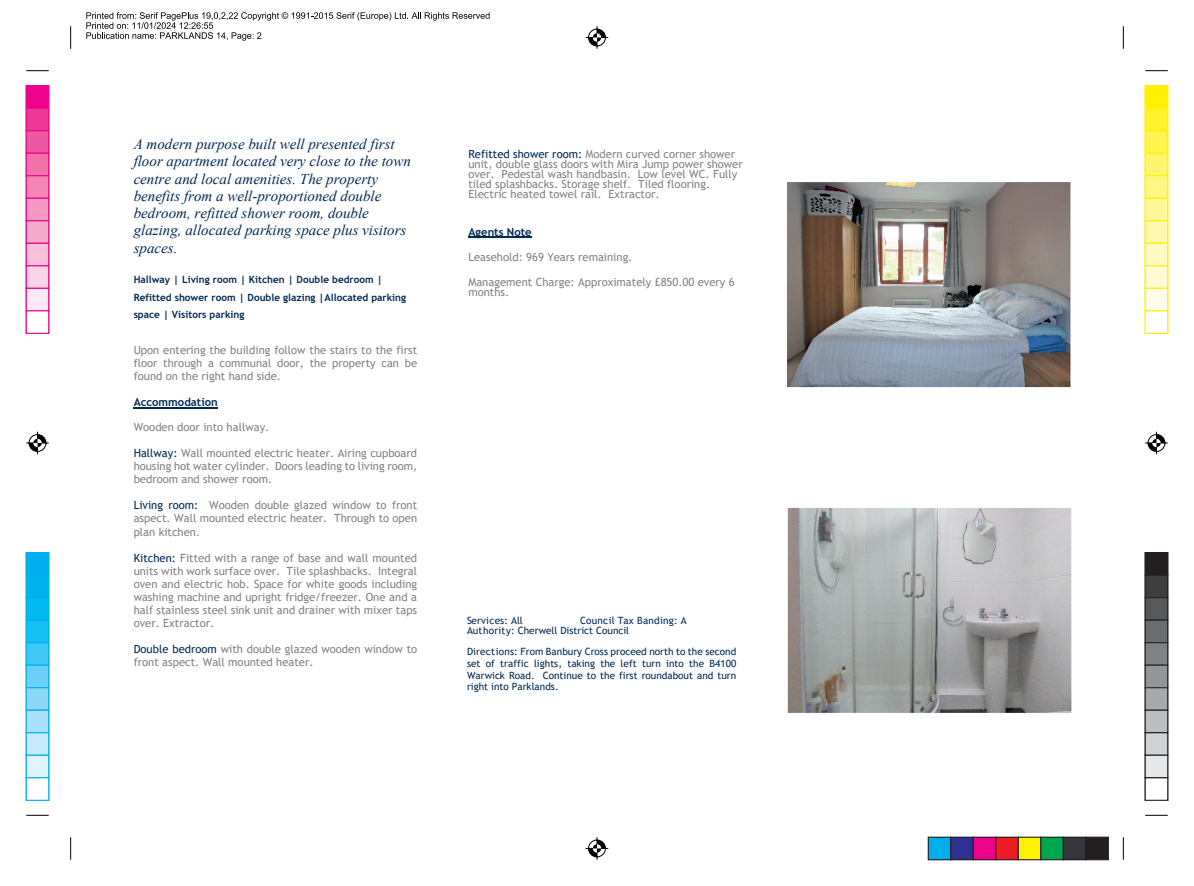
<style>
.page{position:relative;width:1194px;height:886px;background:#fff}
.page>*{position:absolute;margin:0;border:0;box-sizing:border-box;transform-origin:0 0}
.t1{font:italic 15px/17.2px "Times New Roman";color:#002953}
.t2{font:11.25px/13px "Trebuchet MS";color:#808285;text-align:justify}
.t3{font:700 11.25px "Trebuchet MS";color:#002953}
.t4{font:10px/11.6px "Trebuchet MS";color:#002953}
.t5{font:700 10px/17.4px "Trebuchet MS";color:#002953}
.s1{color:#002953}
</style>
<div class="page">
<hr style="left:134px;top:407px;width:84px;height:1px;background:#002953">
<hr style="left:468px;top:236px;width:64px;height:2px;background:#002953">
<img style="left:787px;top:182px;width:283px;height:205px">
<img style="left:788px;top:508px;width:283px;height:204px">
<svg style="left:26px;top:70px;width:23px;height:1px"></svg>
<svg style="left:26px;top:814px;width:23px;height:1px"></svg>
<svg style="left:1145px;top:70px;width:22px;height:1px"></svg>
<svg style="left:1145px;top:814px;width:22px;height:1px"></svg>
<svg style="left:1123px;top:26px;width:1px;height:23px"></svg>
<svg style="left:70px;top:26px;width:1px;height:23px"></svg>
<svg style="left:70px;top:837px;width:1px;height:22px"></svg>
<svg style="left:1123px;top:837px;width:1px;height:22px"></svg>
<svg style="left:586px;top:26px;width:22px;height:23px"></svg>
<svg style="left:1145px;top:431px;width:22px;height:23px"></svg>
<svg style="left:586px;top:837px;width:22px;height:22px"></svg>
<svg style="left:26px;top:431px;width:23px;height:23px"></svg>
<svg style="left:86px;top:12px;width:403px;height:29px"></svg>
<div style="left:26px;top:552px;width:23px;height:23px;background:#00aeef"></div>
<div style="left:26px;top:574px;width:23px;height:24px;background:#00b3ef"></div>
<div style="left:26px;top:597px;width:23px;height:23px;background:#00baf1;border:1px solid #00aeef"></div>
<div style="left:26px;top:619px;width:23px;height:24px;background:#15c0f2;border:1px solid #00aeef"></div>
<div style="left:26px;top:642px;width:23px;height:23px;background:#40c7f4;border:1px solid #00aeef"></div>
<div style="left:26px;top:664px;width:23px;height:24px;background:#6bcff6;border:1px solid #00aeef"></div>
<div style="left:26px;top:687px;width:23px;height:23px;background:#8dd7f7;border:1px solid #00aeef"></div>
<div style="left:26px;top:709px;width:23px;height:24px;background:#aae0f9;border:1px solid #00aeef"></div>
<div style="left:26px;top:732px;width:23px;height:23px;background:#c6eafa;border:1px solid #00aeef"></div>
<div style="left:26px;top:754px;width:23px;height:24px;background:#e1f4fc;border:1px solid #00aeef"></div>
<div style="left:26px;top:777px;width:23px;height:23px;background:#fff;border:1px solid #00aeef"></div>
<div style="left:26px;top:85px;width:23px;height:24px;background:#ed028c"></div>
<div style="left:26px;top:108px;width:23px;height:23px;background:#ed3896;border:1px solid #ed028c"></div>
<div style="left:26px;top:130px;width:23px;height:24px;background:#ef59a1;border:1px solid #ed028c"></div>
<div style="left:26px;top:153px;width:23px;height:23px;background:#f171ab;border:1px solid #ed028c"></div>
<div style="left:26px;top:175px;width:23px;height:24px;background:#f287b6;border:1px solid #ed028c"></div>
<div style="left:26px;top:198px;width:23px;height:23px;background:#f499c2;border:1px solid #ed028c"></div>
<div style="left:26px;top:220px;width:23px;height:24px;background:#f5adce;border:1px solid #ed028c"></div>
<div style="left:26px;top:243px;width:23px;height:23px;background:#f7c1d9;border:1px solid #ed028c"></div>
<div style="left:26px;top:265px;width:23px;height:24px;background:#fad5e5;border:1px solid #ed028c"></div>
<div style="left:26px;top:288px;width:23px;height:23px;background:#fce9f1;border:1px solid #ed028c"></div>
<div style="left:26px;top:310px;width:23px;height:24px;background:#fff;border:1px solid #ed028c"></div>
<div style="left:1144px;top:85px;width:24px;height:24px;background:#fff101;border:1px solid #fff101"></div>
<div style="left:1144px;top:108px;width:24px;height:23px;background:#fff229;border:1px solid #fff101"></div>
<div style="left:1144px;top:130px;width:24px;height:24px;background:#fff34f;border:1px solid #fff101"></div>
<div style="left:1144px;top:153px;width:24px;height:23px;background:#fff46d;border:1px solid #fff101"></div>
<div style="left:1144px;top:175px;width:24px;height:24px;background:#fff685;border:1px solid #fff101"></div>
<div style="left:1144px;top:198px;width:24px;height:23px;background:#fff79a;border:1px solid #fff101"></div>
<div style="left:1144px;top:220px;width:24px;height:24px;background:#fff8ae;border:1px solid #fff101"></div>
<div style="left:1144px;top:243px;width:24px;height:23px;background:#fffac1;border:1px solid #fff101"></div>
<div style="left:1144px;top:265px;width:24px;height:24px;background:#fffbd6;border:1px solid #fff101"></div>
<div style="left:1144px;top:288px;width:24px;height:23px;background:#fffde9;border:1px solid #fff101"></div>
<div style="left:1144px;top:310px;width:24px;height:24px;background:#fff;border:1px solid #fff101"></div>
<div style="left:1144px;top:552px;width:24px;height:23px;background:#231f20;border:1px solid #231f20"></div>
<div style="left:1145px;top:575px;width:22px;height:22px;background:#3e3e3f"></div>
<div style="left:1144px;top:574px;width:24px;height:24px;border:1px solid #231f20"></div>
<div style="left:1145px;top:597px;width:22px;height:23px;background:#57585a"></div>
<div style="left:1144px;top:597px;width:24px;height:23px;border:1px solid #231f20"></div>
<div style="left:1145px;top:620px;width:22px;height:22px;background:#6c6d70"></div>
<div style="left:1144px;top:619px;width:24px;height:24px;border:1px solid #231f20"></div>
<div style="left:1145px;top:642px;width:22px;height:23px;background:#808285"></div>
<div style="left:1144px;top:642px;width:24px;height:23px;border:1px solid #231f20"></div>
<div style="left:1145px;top:665px;width:22px;height:22px;background:#939598"></div>
<div style="left:1144px;top:664px;width:24px;height:24px;border:1px solid #231f20"></div>
<div style="left:1145px;top:687px;width:22px;height:23px;background:#a8a9ad"></div>
<div style="left:1144px;top:687px;width:24px;height:23px;border:1px solid #231f20"></div>
<div style="left:1145px;top:710px;width:22px;height:22px;background:#bcbdc0"></div>
<div style="left:1144px;top:709px;width:24px;height:24px;border:1px solid #231f20"></div>
<div style="left:1145px;top:732px;width:22px;height:23px;background:#d1d2d4"></div>
<div style="left:1144px;top:732px;width:24px;height:23px;border:1px solid #231f20"></div>
<div style="left:1145px;top:755px;width:22px;height:22px;background:#e6e7e9"></div>
<div style="left:1144px;top:754px;width:24px;height:24px;border:1px solid #231f20"></div>
<div style="left:1144px;top:777px;width:24px;height:23px;border:1px solid #231f20"></div>
<div style="left:928px;top:837px;width:22px;height:22px;background:#00aeef"></div>
<div style="left:927px;top:836px;width:24px;height:24px;border:1px solid #231f20"></div>
<div style="left:950px;top:837px;width:23px;height:22px;background:#2e3092"></div>
<div style="left:950px;top:836px;width:24px;height:24px;border:1px solid #231f20"></div>
<div style="left:973px;top:837px;width:22px;height:22px;background:#ed028c"></div>
<div style="left:972px;top:836px;width:24px;height:24px;border:1px solid #231f20"></div>
<div style="left:995px;top:837px;width:23px;height:22px;background:#ee1d23"></div>
<div style="left:995px;top:836px;width:24px;height:24px;border:1px solid #231f20"></div>
<div style="left:1018px;top:837px;width:22px;height:22px;background:#fff101"></div>
<div style="left:1017px;top:836px;width:24px;height:24px;border:1px solid #231f20"></div>
<div style="left:1040px;top:837px;width:23px;height:22px;background:#00a54f"></div>
<div style="left:1040px;top:836px;width:24px;height:24px;border:1px solid #231f20"></div>
<div style="left:1063px;top:837px;width:22px;height:22px;background:#363539"></div>
<div style="left:1062px;top:836px;width:24px;height:24px;border:1px solid #231f20"></div>
<div style="left:1085px;top:836px;width:24px;height:24px;background:#231f20;border:1px solid #231f20"></div>
<p class="t1" style="left:134px;top:137px;width:279px">A modern purpose built well presented first floor apartment located very close to the town centre and local amenities. The property benefits from a well-proportioned double bedroom, refitted shower room, double glazing, allocated parking space plus visitors spaces.</p>
<p class="t5" style="left:134px;top:272px;width:274px">Hallway | Living room | Kitchen | Double bedroom |<br>Refitted shower room | Double glazing |Allocated parking space | Visitors parking</p>
<p class="t2" style="left:134px;top:344px;width:285px">Upon entering the building follow the stairs to the first floor through a communal door, the property can be found on the right hand side.</p>
<p class="t3" style="left:134px;top:398px;width:86px">Accommodation</p>
<p class="t2" style="left:134px;top:421px;width:137px">Wooden door into hallway.</p>
<p class="t2" style="left:134px;top:447px;width:285px"><span class="s1">Hallway:</span> Wall mounted electric heater. Airing cupboard housing hot water cylinder. Doors leading to living room, bedroom and shower room.</p>
<p class="t2" style="left:134px;top:500px;width:285px"><span class="s1">Living room:</span> Wooden double glazed window to front aspect. Wall mounted electric heater. Through to open plan kitchen.</p>
<p class="t2" style="left:134px;top:552px;width:285px"><span class="s1">Kitchen:</span> Fitted with a range of base and wall mounted units with work surface over. Tile splashbacks. Integral oven and electric hob. Space for white goods including washing machine and upright fridge/freezer. One and a half stainless steel sink unit and drainer with mixer taps over. Extractor.</p>
<p class="t2" style="left:134px;top:643px;width:285px"><span class="s1">Double bedroom</span> with double glazed wooden window to front aspect. Wall mounted heater.</p>
<p class="t2" style="left:468px;top:150px;width:276px;line-height:10px;text-align:left"><span class="s1">Refitted shower room:</span> Modern curved corner shower unit, double glass doors with Mira Jump power shower over. Pedestal wash handbasin. Low level WC. Fully tiled splashbacks. Storage shelf. Tiled flooring.<br>Electric heated towel rail. Extractor.</p>
<p class="t3" style="left:468px;top:227px;width:65px">Agents Note</p>
<p class="t2" style="left:468px;top:251px;width:165px">Leasehold: 969 Years remaining.</p>
<p class="t2" style="left:468px;top:278px;width:268px;line-height:10px">Management Charge: Approximately £850.00 every 6 months.</p>
<p class="t4" style="left:467px;top:616px;width:221px;line-height:10px;text-indent:113px">Council Tax Banding: A<br>Authority: Cherwell District Council</p>
<p class="t4" style="left:467px;top:646px;width:271px;text-align:justify">Directions: From Banbury Cross proceed north to the second set of traffic lights, taking the left turn into the B4100<br>Warwick Road. Continue to the first roundabout and turn right into Parklands.</p>
<p class="t4" style="left:467px;top:615px;width:57px">Services: All</p>
</div>
